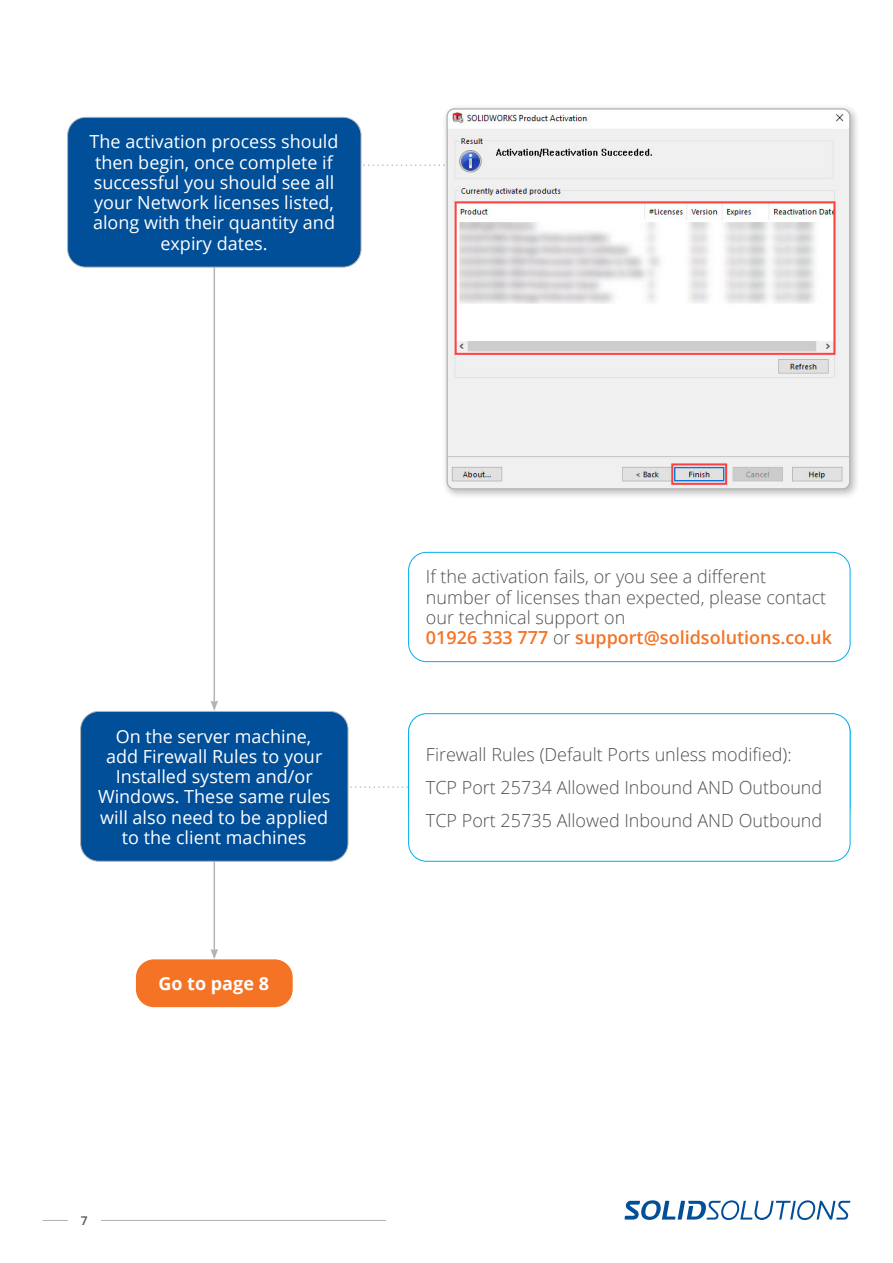
<style>
.page{position:relative;width:893px;height:1263px;background:#fff}
.page>*{position:absolute;margin:0;border:0;box-sizing:border-box;transform-origin:0 0}
.Body_Copy{font:300 18px/20.2px "Open Sans";color:#4e5152}
.Body_Copy_Reversed{font:18px/20.2px "Open Sans";color:#fff;text-align:center}
.Body_Copy_Reversed-2{font:700 18px "Open Sans";color:#fff}
.t1{font:600 12px "Open Sans";color:#4e5152}
.s1{font-weight:600;color:#f47325}
</style>
<div class="page">
<hr style="left:43px;top:1220px;width:343px;height:1px;background:#b1b4b5">
<svg style="left:625px;top:1200px;width:225px;height:20px"></svg>
<div style="left:68px;top:1211px;width:33px;height:18px;background:#fff"></div>
<svg style="left:361px;top:164px;width:79px;height:2px"></svg>
<svg style="left:348px;top:786px;width:60px;height:2px"></svg>
<hr style="left:214px;top:745px;width:1px;height:206px;background:#b1b4b5">
<svg style="left:210px;top:949px;width:8px;height:10px"></svg>
<hr style="left:214px;top:247px;width:1px;height:456px;background:#b1b4b5">
<svg style="left:210px;top:700px;width:8px;height:11px"></svg>
<div style="left:68px;top:117px;width:293px;height:150px;background:#014e99;border-radius:18px"></div>
<div style="left:67px;top:117px;width:294px;height:150px;border:1px solid #b1b4b5;border-radius:18px"></div>
<div style="left:81px;top:711px;width:267px;height:150px;background:#014e99;border-radius:18px"></div>
<div style="left:80px;top:711px;width:268px;height:151px;border:1px solid #b1b4b5;border-radius:18px"></div>
<div style="left:442px;top:104px;width:418px;height:395px;background:#231f20;opacity:.3"></div>
<img style="left:447px;top:109px;width:403px;height:380px">
<div style="left:136px;top:959px;width:157px;height:48px;background:#f47325;border-radius:18px"></div>
<div style="left:408px;top:552px;width:442px;height:110px;border:1px solid #00aeef;border-radius:18px"></div>
<div style="left:408px;top:713px;width:442px;height:149px;border:1px solid #00aeef;border-radius:18px"></div>
<p class="Body_Copy_Reversed" style="left:90px;top:131px;width:250px">The activation process should then begin, once complete if successful you should see all your Network licenses listed, along with their quantity and expiry dates.</p>
<p class="Body_Copy_Reversed" style="left:98px;top:725px;width:234px">On the server machine,<br>add Firewall Rules to your<br>Installed system and/or<br>Windows. These same rules will also need to be applied to the client machines</p>
<p class="Body_Copy_Reversed-2" style="left:158px;top:971px;width:112px">Go to page 8</p>
<p class="t1" style="left:81px;top:1212px;width:8px">7</p>
<p class="Body_Copy" style="left:426px;top:566px;width:407px">If the activation fails, or you see a different number of licenses than expected, please contact our technical support on<br><span class="s1">01926 333 777</span> or <span class="s1">support@solidsolutions.co.uk</span></p>
<p class="Body_Copy" style="left:426px;top:744px;width:367px">Firewall Rules (Default Ports unless modified):</p>
<p class="Body_Copy" style="left:426px;top:777px;width:398px">TCP Port 25734 Allowed Inbound AND Outbound</p>
<p class="Body_Copy" style="left:426px;top:810px;width:398px">TCP Port 25735 Allowed Inbound AND Outbound</p>
<p class="Body_Copy" style="left:426px;top:749px;width:402px">number of licenses than expected, please contact our technical support on</p>
</div>
